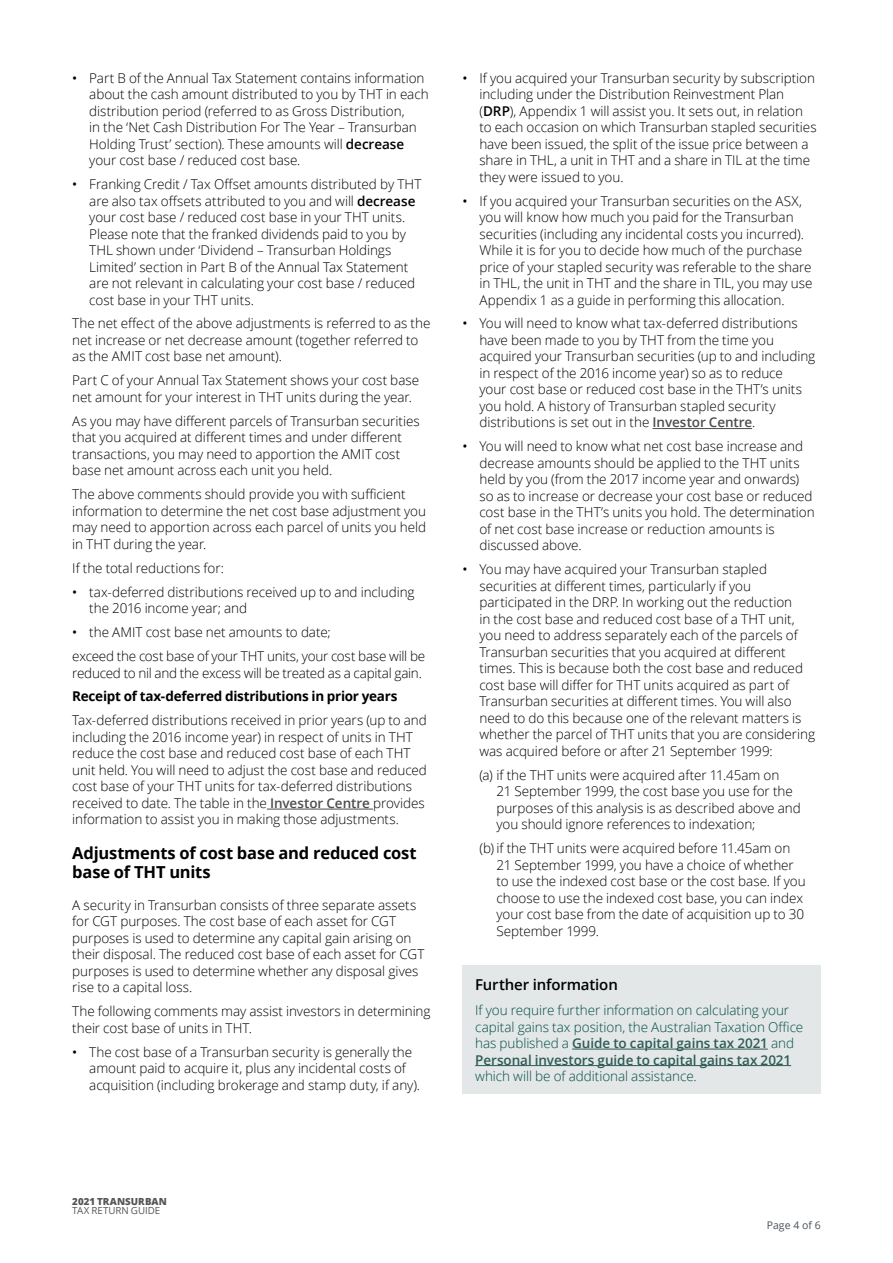
<style>
.page{position:relative;width:893px;height:1263px;background:#fff}
.page>*{position:absolute;margin:0;border:0;box-sizing:border-box;transform-origin:0 0}
.t1{font:700 16.5px/19.5px "Open Sans";letter-spacing:-.01em;color:#000}
.t2{font:600 15px "Open Sans";letter-spacing:-.01em;color:#000}
.t3{font:300 13.5px/16.5px "Open Sans";letter-spacing:-.005em;color:#000}
.t4{font:300 13.5px/16.5px "Open Sans";letter-spacing:-.005em;color:#004c46}
.t5{font:700 13.5px "Open Sans";letter-spacing:-.02em;color:#000}
.t6{font:10.5px "Open Sans";color:#485159}
.t7{font:800 9.75px "Open Sans";letter-spacing:.005em;color:#565659}
.t8{font:9.75px "Open Sans";letter-spacing:-.005em;color:#565659}
.s1{font-weight:400}
.s2{font-weight:600}
.s3{font-weight:600;color:#4d4d4f}
.s4{font-weight:600;color:#2e5c57}
</style>
<div class="page">
<hr style="left:267px;top:809px;width:106px;height:1px;background:#4d4d4f">
<hr style="left:653px;top:428px;width:99px;height:1px;background:#4d4d4f">
<div style="left:462px;top:966px;width:359px;height:128px;background:#e3e7e7"></div>
<hr style="left:572px;top:1049px;width:196px;height:1px;background:#2e5c57">
<hr style="left:475px;top:1065px;width:316px;height:1px;background:#2e5c57">
<p class="t3" style="left:89px;top:69px;width:341px;text-indent:-17px"><span class="s1">•</span> Part B of the Annual Tax Statement contains information about the cash amount distributed to you by THT in each distribution period (referred to as Gross Distribution,<br>in the ‘Net Cash Distribution For The Year – Transurban Holding Trust’ section). These amounts will <span class="s2">decrease </span>your cost base / reduced cost base.</p>
<p class="t3" style="left:89px;top:176px;width:334px;text-indent:-17px"><span class="s1">•</span> Franking Credit / Tax Offset amounts distributed by THT are also tax offsets attributed to you and will <span class="s2">decrease </span>your cost base / reduced cost base in your THT units.<br>Please note that the franked dividends paid to you by THL shown under ‘Dividend – Transurban Holdings Limited’ section in Part B of the Annual Tax Statement are not relevant in calculating your cost base / reduced cost base in your THT units.</p>
<p class="t3" style="left:72px;top:315px;width:360px">The net effect of the above adjustments is referred to as the net increase or net decrease amount (together referred to as the AMIT cost base net amount).</p>
<p class="t3" style="left:72px;top:372px;width:348px">Part C of your Annual Tax Statement shows your cost base net amount for your interest in THT units during the year.</p>
<p class="t3" style="left:72px;top:412px;width:349px">As you may have different parcels of Transurban securities that you acquired at different times and under different transactions, you may need to apportion the AMIT cost base net amount across each unit you held.</p>
<p class="t3" style="left:72px;top:486px;width:355px">The above comments should provide you with sufficient information to determine the net cost base adjustment you may need to apportion across each parcel of units you held in THT during the year.</p>
<p class="t3" style="left:72px;top:559px;width:153px">If the total reductions for:</p>
<p class="t3" style="left:89px;top:583px;width:327px;text-indent:-17px"><span class="s1">•</span> tax-deferred distributions received up to and including the 2016 income year; and</p>
<p class="t3" style="left:72px;top:620px;width:354px;line-height:24px"><span class="s1">•</span> the AMIT cost base net amounts to date;<br>exceed the cost base of your THT units, your cost base will be</p>
<p class="t3" style="left:72px;top:664px;width:351px">reduced to nil and the excess will be treated as a capital gain.</p>
<p class="t5" style="left:72px;top:687px;width:327px">Receipt of tax-deferred distributions in prior years</p>
<p class="t3" style="left:72px;top:712px;width:356px">Tax-deferred distributions received in prior years (up to and including the 2016 income year) in respect of units in THT reduce the cost base and reduced cost base of each THT unit held. You will need to adjust the cost base and reduced cost base of your THT units for tax-deferred distributions received to date. The table in the <span class="s3">Investor Centre</span> provides information to assist you in making those adjustments.</p>
<p class="t1" style="left:72px;top:843px;width:346px">Adjustments of cost base and reduced cost base of THT units</p>
<p class="t3" style="left:72px;top:896px;width:354px">A security in Transurban consists of three separate assets for CGT purposes. The cost base of each asset for CGT purposes is used to determine any capital gain arising on their disposal. The reduced cost base of each asset for CGT purposes is used to determine whether any disposal gives rise to a capital loss.</p>
<p class="t3" style="left:72px;top:1003px;width:360px">The following comments may assist investors in determining their cost base of units in THT.</p>
<p class="t3" style="left:89px;top:1043px;width:332px;text-indent:-17px"><span class="s1">•</span> The cost base of a Transurban security is generally the amount paid to acquire it, plus any incidental costs of acquisition (including brokerage and stamp duty, if any).</p>
<p class="t3" style="left:479px;top:69px;width:339px;text-indent:-17px"><span class="s1">•</span> If you acquired your Transurban security by subscription including under the Distribution Reinvestment Plan (<span class="s2">DRP</span>), Appendix 1 will assist you. It sets out, in relation to each occasion on which Transurban stapled securities have been issued, the split of the issue price between a share in THL, a unit in THT and a share in TIL at the time they were issued to you.</p>
<p class="t3" style="left:479px;top:192px;width:334px;text-indent:-17px"><span class="s1">•</span> If you acquired your Transurban securities on the ASX, you will know how much you paid for the Transurban securities (including any incidental costs you incurred).<br>While it is for you to decide how much of the purchase price of your stapled security was referable to the share in THL, the unit in THT and the share in TIL, you may use Appendix 1 as a guide in performing this allocation.</p>
<p class="t3" style="left:479px;top:315px;width:337px;text-indent:-17px"><span class="s1">•</span> You will need to know what tax-deferred distributions have been made to you by THT from the time you acquired your Transurban securities (up to and including in respect of the 2016 income year) so as to reduce<br>your cost base or reduced cost base in the THT’s units you hold. A history of Transurban stapled security distributions is set out in the <span class="s3">Investor Centre</span>.</p>
<p class="t3" style="left:479px;top:438px;width:337px;text-indent:-17px"><span class="s1">•</span> You will need to know what net cost base increase and decrease amounts should be applied to the THT units held by you (from the 2017 income year and onwards) so as to increase or decrease your cost base or reduced cost base in the THT’s units you hold. The determination of net cost base increase or reduction amounts is discussed above.</p>
<p class="t3" style="left:479px;top:561px;width:337px;text-indent:-17px"><span class="s1">•</span> You may have acquired your Transurban stapled securities at different times, particularly if you participated in the DRP. In working out the reduction<br>in the cost base and reduced cost base of a THT unit, you need to address separately each of the parcels of Transurban securities that you acquired at different times. This is because both the cost base and reduced cost base will differ for THT units acquired as part of Transurban securities at different times. You will also need to do this because one of the relevant matters is whether the parcel of THT units that you are considering was acquired before or after 21 September 1999:</p>
<p class="t3" style="left:496px;top:766px;width:306px;text-indent:-17px">(a) if the THT units were acquired after 11.45am on<br>21 September 1999, the cost base you use for the purposes of this analysis is as described above and you should ignore references to indexation;</p>
<p class="t3" style="left:496px;top:840px;width:311px;text-indent:-17px">(b) if the THT units were acquired before 11.45am on 21 September 1999, you have a choice of whether to use the indexed cost base or the cost base. If you choose to use the indexed cost base, you can index your cost base from the date of acquisition up to 30<br>September 1999.</p>
<p class="t2" style="left:475px;top:974px;width:144px">Further information</p>
<p class="t4" style="left:475px;top:1001px;width:330px">If you require further information on calculating your capital gains tax position, the Australian Taxation Office has published a <span class="s4">Guide to capital gains tax 2021</span> and <span class="s4">Personal investors guide to capital gains tax 2021</span></p>
<p class="t4" style="left:475px;top:1067px;width:223px">which will be of additional assistance.</p>
<p class="t7" style="left:72px;top:1193px;width:96px">2021 TRANSURBAN</p>
<p class="t8" style="left:72px;top:1204px;width:89px">TAX RETURN GUIDE</p>
<p class="t6" style="left:767px;top:1217px;width:55px">Page 4 of 6</p>
</div>
